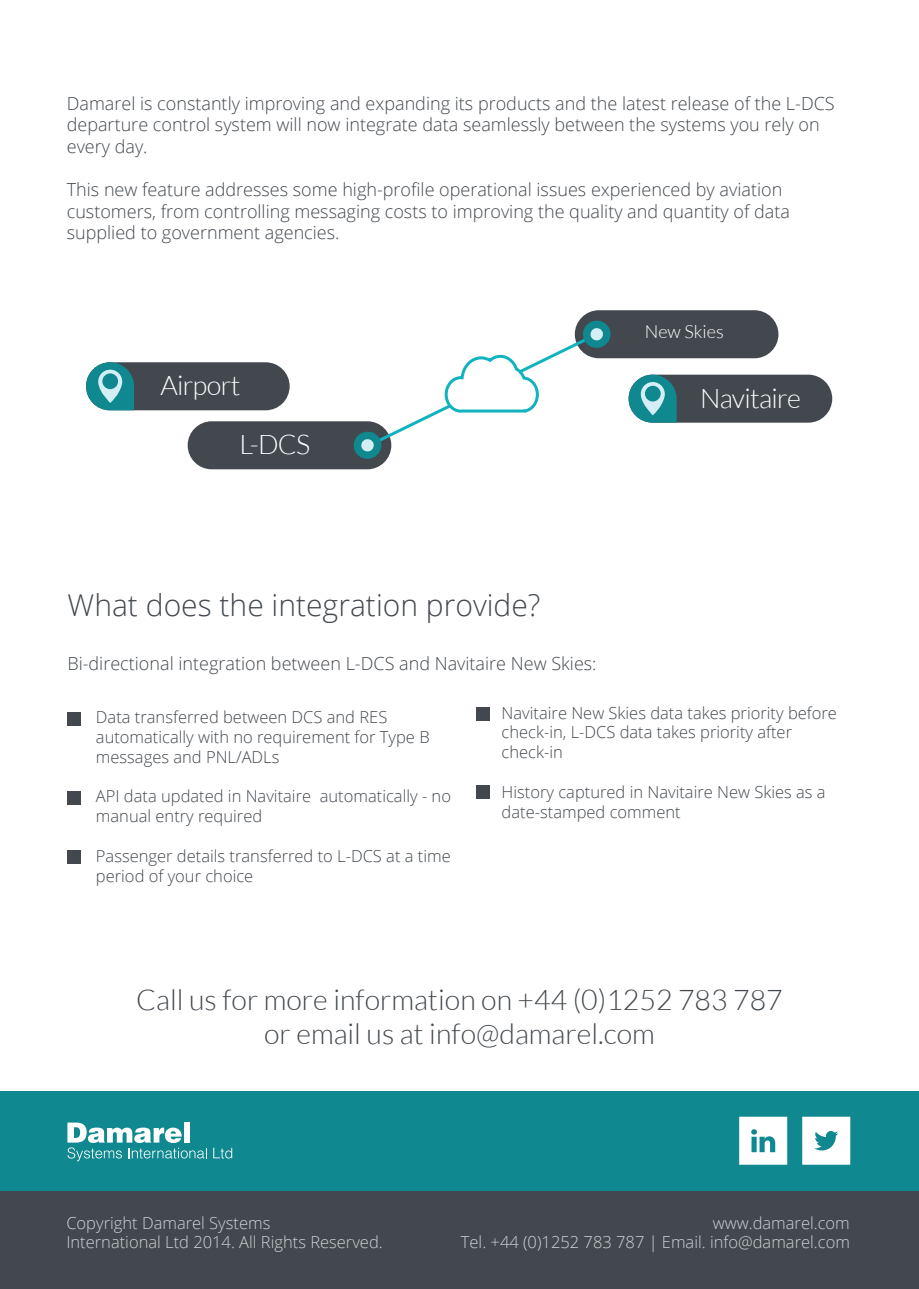
<style>
.page{position:relative;width:919px;height:1289px;background:#fff}
.page>*{position:absolute;margin:0;border:0;box-sizing:border-box;transform-origin:0 0}
.t1{font:300 30px "Open Sans";color:#42484e}
.t2{font:300 28.5px/34.2px "Lato";color:#42484e;text-align:center}
.t3{font:300 27px "Lato";letter-spacing:-.025em;color:#fff}
.t4{font:300 18px/21.6px "Open Sans";color:#42484e}
.t5{font:300 18px "Lato";color:#fff}
.t6{font:300 16.5px/19.8px "Open Sans";color:#42484e}
.t7{font:300 16.5px/19.8px "Open Sans";color:#d1d2d4;text-align:right}
</style>
<div class="page">
<div style="left:0;top:1190px;width:918px;height:98px;background:#42484e"></div>
<div style="left:0;top:1091px;width:918px;height:99px;background:#0f888f"></div>
<svg style="left:67px;top:1122px;width:140px;height:39px"></svg>
<svg style="left:213px;top:1147px;width:19px;height:11px"></svg>
<svg style="left:802px;top:1116px;width:48px;height:48px;background:#dceeef"></svg>
<svg style="left:739px;top:1116px;width:48px;height:48px;background:#ddeeef"></svg>
<div style="left:68px;top:712px;width:13px;height:13px;background:#42484e"></div>
<div style="left:68px;top:791px;width:13px;height:13px;background:#42484e"></div>
<div style="left:68px;top:850px;width:13px;height:13px;background:#42484e"></div>
<div style="left:476px;top:707px;width:13px;height:13px;background:#42484e"></div>
<div style="left:476px;top:785px;width:13px;height:13px;background:#42484e"></div>
<div style="left:574px;top:310px;width:204px;height:48px;background:#42484e;border-radius:24px"></div>
<div style="left:188px;top:421px;width:203px;height:48px;background:#42484e;border-radius:24px"></div>
<div style="left:86px;top:362px;width:203px;height:48px;background:#42484e;border-radius:24px"></div>
<svg style="left:86px;top:362px;width:48px;height:48px;background:#4aa0a6"></svg>
<svg style="left:352px;top:319px;width:260px;height:141px"></svg>
<div style="left:628px;top:374px;width:204px;height:48px;background:#42484e;border-radius:24px"></div>
<svg style="left:628px;top:374px;width:48px;height:48px;background:#4da2a9"></svg>
<p class="t4" style="left:67px;top:92px;width:769px">Damarel is constantly improving and expanding its products and the latest release of the L-DCS departure control system will now integrate data seamlessly between the systems you rely on every day.</p>
<p class="t4" style="left:67px;top:178px;width:724px">This new feature addresses some high-profile operational issues experienced by aviation customers, from controlling messaging costs to improving the quality and quantity of data supplied to government agencies.</p>
<h3 class="t3" style="left:160px;top:370px;width:81px">Airport</h3>
<h3 class="t3" style="left:239px;top:429px;width:72px">L-DCS</h3>
<p class="t5" style="left:644px;top:321px;width:81px">New Skies</p>
<h3 class="t3" style="left:700px;top:384px;width:103px">Navitaire</h3>
<h1 class="t1" style="left:68px;top:585px;width:474px">What does the integration provide?</h1>
<p class="t4" style="left:67px;top:652px;width:530px">Bi-directional integration between L-DCS and Navitaire New Skies:</p>
<p class="t6" style="left:96px;top:706px;width:335px">Data transferred between DCS and RES automatically with no requirement for Type B messages and PNL/ADLs</p>
<p class="t6" style="left:96px;top:786px;width:356px">API data updated in Navitaire automatically - no manual entry required</p>
<p class="t6" style="left:96px;top:845px;width:356px">Passenger details transferred to L-DCS at a time period of your choice</p>
<p class="t6" style="left:501px;top:702px;width:337px">Navitaire New Skies data takes priority before check-in, L-DCS data takes priority after check-in</p>
<p class="t6" style="left:501px;top:781px;width:325px">History captured in Navitaire New Skies as a date-stamped comment</p>
<h2 class="t2" style="left:136px;top:982px;width:648px">Call us for more information on +44 (0)1252 783 787 or email us at info@damarel.com</h2>
<p class="t7" style="left:66px;top:1212px;width:318px;text-align:left">Copyright Damarel Systems<br>International Ltd 2014. All Rights Reserved.</p>
<p class="t7" style="left:461px;top:1212px;width:390px">www.damarel.com<br>Tel. +44 (0)1252 783 787 | Email. info@damarel.com</p>
</div>
